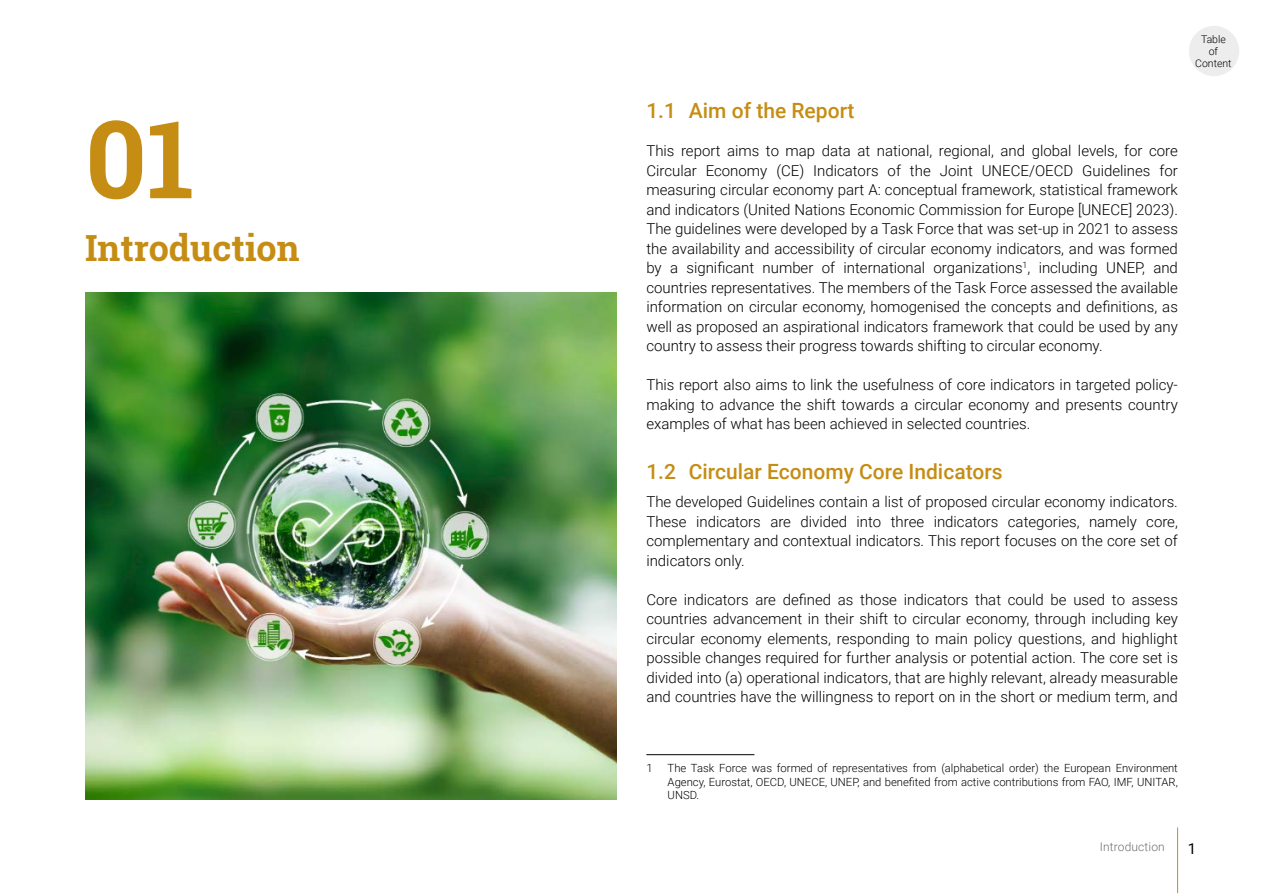
<style>
.page{position:relative;width:1263px;height:893px;background:#fff}
.page>*{position:absolute;margin:0;border:0;box-sizing:border-box;transform-origin:0 0}
.t1{font:700 108px "Roboto Slab";color:#c58d13}
.t2{font:700 36px "Roboto Slab";color:#c58d13}
.t3{font:500 21px "Roboto";color:#c58d13}
.t4{font:300 15px/19.5px "Roboto";color:#000;text-align:justify}
.t5{font:15px "Roboto";color:#000}
.t6{font:300 12px "Roboto";letter-spacing:.01em;color:#706f6f}
.t7{font:300 11.25px/13.5px "Roboto";color:#000;text-align:justify}
.t8{font:300 10.5px/12px "Roboto";color:#000;text-align:center}
</style>
<div class="page">
<hr style="left:1177px;top:827px;width:1px;height:66px;background:#c58d13">
<hr style="left:646px;top:754px;width:108px;height:1px;background:#000">
<img style="left:85px;top:293px;width:532px;height:507px">
<div style="left:1189px;top:26px;width:50px;height:50px;background:#ededed;border-radius:50%"></div>
<h1 class="t1" style="left:85px;top:85px;width:111px">01</h1>
<h2 class="t2" style="left:85px;top:224px;width:216px">Introduction</h2>
<h3 class="t3" style="left:646px;top:96px;width:210px">1.1 Aim of the Report</h3>
<p class="t4" style="left:646px;top:141px;width:533px">This report aims to map data at national, regional, and global levels, for core Circular Economy (CE) Indicators of the Joint UNECE/OECD Guidelines for measuring circular economy part A: conceptual framework, statistical framework and indicators (United Nations Economic Commission for Europe [UNECE] 2023).<br>The guidelines were developed by a Task Force that was set-up in 2021 to assess the availability and accessibility of circular economy indicators, and was formed by a significant number of international organizations<sup>1</sup>, including UNEP, and countries representatives. The members of the Task Force assessed the available information on circular economy, homogenised the concepts and definitions, as well as proposed an aspirational indicators framework that could be used by any country to assess their progress towards shifting to circular economy.</p>
<p class="t4" style="left:646px;top:375px;width:533px">This report also aims to link the usefulness of core indicators in targeted policy&shy;making to advance the shift towards a circular economy and presents country examples of what has been achieved in selected countries.</p>
<h3 class="t3" style="left:646px;top:457px;width:358px">1.2 Circular Economy Core Indicators</h3>
<p class="t4" style="left:646px;top:492px;width:533px">The developed Guidelines contain a list of proposed circular economy indicators.<br>These indicators are divided into three indicators categories, namely core, complementary and contextual indicators. This report focuses on the core set of indicators only.</p>
<p class="t4" style="left:646px;top:589px;width:533px">Core indicators are defined as those indicators that could be used to assess countries advancement in their shift to circular economy, through including key circular economy elements, responding to main policy questions, and highlight possible changes required for further analysis or potential action. The core set is divided into (a) operational indicators, that are highly relevant, already measurable and countries have the willingness to report on in the short or medium term, and</p>
<p class="t8" style="left:1195px;top:33px;width:38px">Table of<br>Content</p>
<p class="t7" style="left:646px;top:761px;width:8px">1</p>
<p class="t7" style="left:668px;top:761px;width:512px">The Task Force was formed of representatives from (alphabetical order) the European Environment Agency, Eurostat, OECD, UNECE, UNEP, and benefited from active contributions from FAO, IMF, UNITAR, UNSD.</p>
<p class="t6" style="left:1100px;top:838px;width:66px">Introduction</p>
<p class="t5" style="left:1188px;top:838px;width:10px">1</p>
</div>
